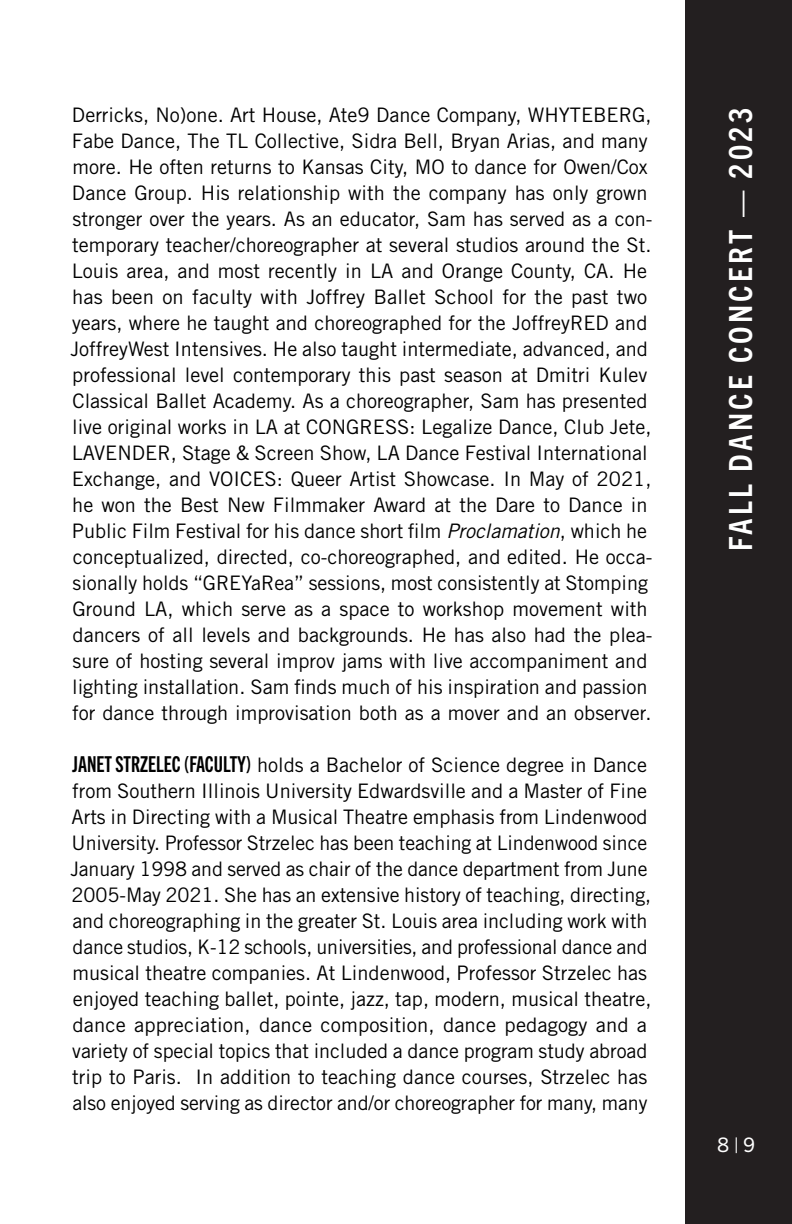
<style>
.page{position:relative;width:792px;height:1224px;background:#fff}
.page>*{position:absolute;margin:0;border:0;box-sizing:border-box;transform-origin:0 0}
.t1{font:700 condensed 32px "Trade Gothic Next LT Pro";letter-spacing:.1em;color:#fff}
.BIO_Text{font:20px/26px "Trade Gothic LT Std";color:#000}
.t2{font:20px "Trade Gothic Next LT Pro";color:#fff}
.s1{font-style:italic}
.s2{font-family:"Trade Gothic Next LT Pro Bd Cm";font-size:22px}
</style>
<div class="page">
<div style="left:685px;top:0;width:107px;height:1224px;background:#231f20"></div>
<p class="BIO_Text" style="left:70px;top:102px;width:584px">Derricks, No)one. Art House, Ate9 Dance Company, WHYTEBERG, Fabe Dance, The TL Collective, Sidra Bell, Bryan Arias, and many more. He often returns to Kansas City, MO to dance for Owen/Cox Dance Group. His relationship with the company has only grown stronger over the years. As an educator, Sam has served as a con&shy;temporary teacher/choreographer at several studios around the St.<br>Louis area, and most recently in LA and Orange County, CA. He has been on faculty with Joffrey Ballet School for the past two years, where he taught and choreographed for the JoffreyRED and JoffreyWest Intensives. He also taught intermediate, advanced, and professional level contemporary this past season at Dmitri Kulev Classical Ballet Academy. As a choreographer, Sam has presented live original works in LA at CONGRESS: Legalize Dance, Club Jete, LAVENDER, Stage &amp; Screen Show, LA Dance Festival International Exchange, and VOICES: Queer Artist Showcase. In May of 2021, he won the Best New Filmmaker Award at the Dare to Dance in Public Film Festival for his dance short film <span class="s1">Proclamation</span>, which he conceptualized, directed, co-choreographed, and edited. He occa&shy;sionally holds “GREYaRea” sessions, most consistently at Stomping Ground LA, which serve as a space to workshop movement with dancers of all levels and backgrounds. He has also had the plea&shy;sure of hosting several improv jams with live accompaniment and lighting installation. Sam finds much of his inspiration and passion for dance through improvisation both as a mover and an observer.</p>
<p class="BIO_Text" style="left:70px;top:752px;width:583px"><span class="s2">JANET STRZELEC (FACULTY)</span> holds a Bachelor of Science degree in Dance from Southern Illinois University Edwardsville and a Master of Fine Arts in Directing with a Musical Theatre emphasis from Lindenwood University. Professor Strzelec has been teaching at Lindenwood since January 1998 and served as chair of the dance department from June 2005-May 2021. She has an extensive history of teaching, directing, and choreographing in the greater St. Louis area including work with dance studios, K-12 schools, universities, and professional dance and musical theatre companies. At Lindenwood, Professor Strzelec has enjoyed teaching ballet, pointe, jazz, tap, modern, musical theatre, dance appreciation, dance composition, dance pedagogy and a variety of special topics that included a dance program study abroad trip to Paris. In addition to teaching dance courses, Strzelec has also enjoyed serving as director and/or choreographer for many, many</p>
<h1 class="t1" style="left:719px;top:551px;width:444px;rotate:-90deg">FALL DANCE CONCERT — 2023</h1>
<p class="t2" style="left:718px;top:1131px;width:39px">8 | 9</p>
</div>
